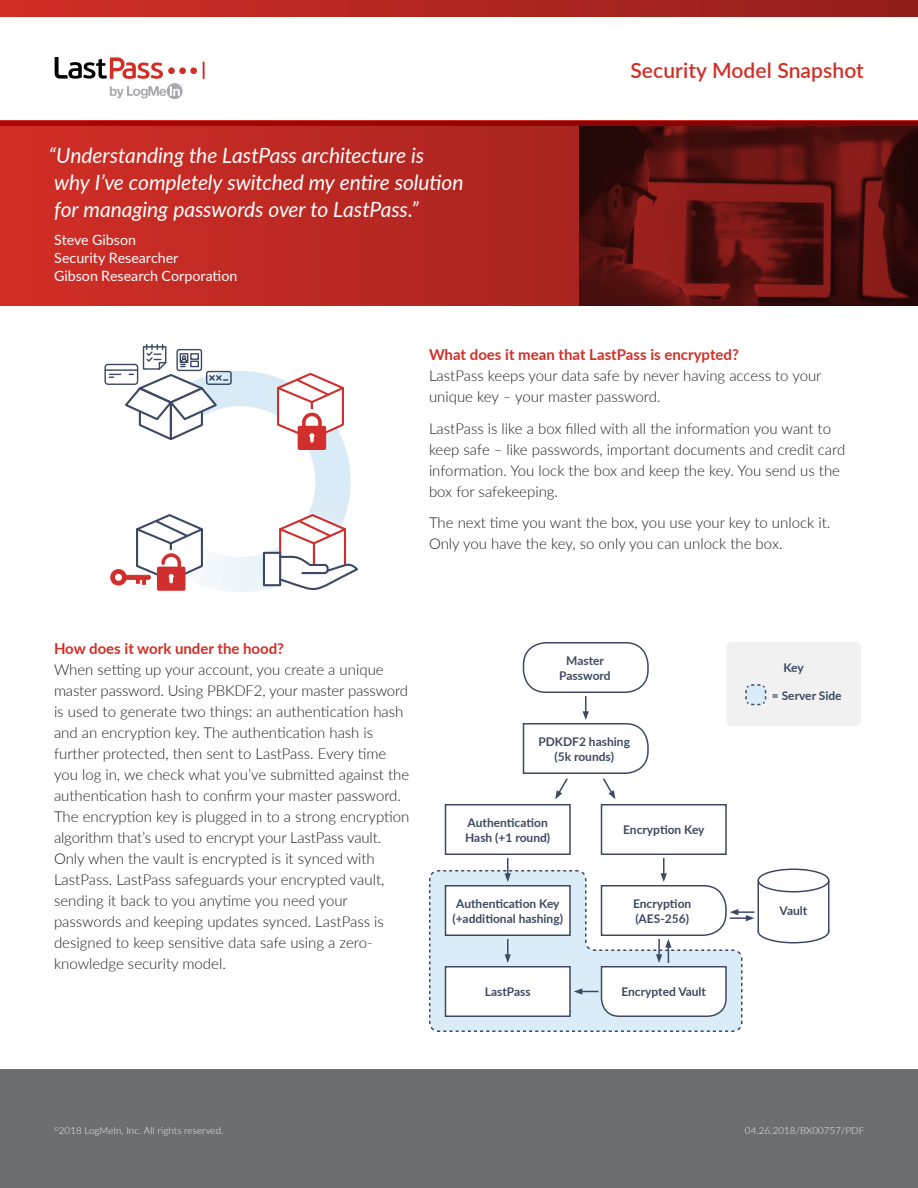
<style>
.page{position:relative;width:918px;height:1188px;background:#fff}
.page>*{position:absolute;margin:0;border:0;box-sizing:border-box;transform-origin:0 0}
.t1{font:italic 21px/27px "Lato";letter-spacing:-.005em;color:#fff}
.Document_title{font:600 21px "Lato";letter-spacing:.005em;color:#d12e26}
.Body{font:300 15px/21px "Lato";color:#231f20}
.t2{font:700 15px "Lato";color:#d12e26}
.Quote_attribution{font:14.25px/18px "Lato";color:#fff}
.t3{font:700 12px/15px "Lato";color:#3d4962;text-align:center}
.Footer_boilerplate{font:300 9.75px "Lato";letter-spacing:.01em;color:#f1f1f2}
</style>
<div class="page">
<div style="left:0;top:1070px;width:918px;height:118px;background:#6d6e71"></div>
<div style="left:0;top:0;width:918px;height:16px;background:linear-gradient(to right,#d12e26,#921f1c)"></div>
<svg style="left:0;top:121px;width:918px;height:1px"></svg>
<svg style="left:0;top:122px;width:918px;height:184px;background:#97201b"></svg>
<svg style="left:203px;top:62px;width:2px;height:17px"></svg>
<div style="left:179px;top:67px;width:7px;height:7px;background:#d12e26;border-radius:50%"></div>
<div style="left:190px;top:67px;width:7px;height:7px;background:#d12e26;border-radius:50%"></div>
<svg style="left:55px;top:57px;width:128px;height:42px"></svg>
<svg style="left:185px;top:371px;width:166px;height:221px"></svg>
<div style="left:104px;top:364px;width:34px;height:21px;border:1px solid #3d4962;border-radius:3px"></div>
<hr style="left:105px;top:369px;width:33px;height:2px;background:#3d4962">
<div style="left:206px;top:371px;width:26px;height:14px;border:1px solid #3d4962;border-radius:2px"></div>
<svg style="left:109px;top:345px;width:119px;height:97px"></svg>
<div style="left:263px;top:552px;width:18px;height:34px;border:2px solid #3d4962"></div>
<svg style="left:264px;top:513px;width:94px;height:79px"></svg>
<div style="left:299px;top:428px;width:25px;height:20px;background:#d12f2e"></div>
<div style="left:298px;top:426px;width:28px;height:24px;border:4px solid #d12f2e"></div>
<svg style="left:275px;top:372px;width:71px;height:70px"></svg>
<div style="left:157px;top:567px;width:28px;height:24px;border:4px solid #d12f2e"></div>
<svg style="left:110px;top:513px;width:95px;height:74px"></svg>
<svg style="left:429px;top:870px;width:314px;height:162px;background:#d2e3ee"></svg>
<div style="left:523px;top:642px;width:126px;height:51px;border:2px solid #3d4962;border-radius:22px"></div>
<div style="left:445px;top:804px;width:126px;height:51px;border:2px solid #3d4962"></div>
<div style="left:601px;top:804px;width:126px;height:51px;border:2px solid #3d4962"></div>
<svg style="left:522px;top:696px;width:127px;height:103px"></svg>
<svg style="left:442px;top:858px;width:388px;height:160px"></svg>
<div style="left:758px;top:869px;width:71px;height:23px;background:#fff;border-radius:50%"></div>
<div style="left:758px;top:868px;width:72px;height:24px;border:2px solid #3d4962;border-radius:50%"></div>
<div style="left:726px;top:642px;width:135px;height:84px;background:#f1f1f2;border-radius:6px"></div>
<svg style="left:745px;top:684px;width:22px;height:22px"></svg>
<p class="t1" style="left:49px;top:141px;width:416px">“Understanding the LastPass architecture is why I’ve completely switched my entire solution for managing passwords over to LastPass.”</p>
<p class="Quote_attribution" style="left:54px;top:231px;width:185px">Steve Gibson<br>Security Researcher<br>Gibson Research Corporation</p>
<p class="Document_title" style="left:630px;top:55px;width:235px">Security Model Snapshot</p>
<h4 class="t2" style="left:429px;top:344px;width:311px">What does it mean that LastPass is encrypted?</h4>
<p class="Body" style="left:429px;top:365px;width:394px">LastPass keeps your data safe by never having access to your unique key – your master password.</p>
<p class="Body" style="left:429px;top:417px;width:418px">LastPass is like a box filled with all the information you want to keep safe – like passwords, important documents and credit card information. You lock the box and keep the key. You send us the box for safekeeping.</p>
<p class="Body" style="left:429px;top:512px;width:403px">The next time you want the box, you use your key to unlock it.<br>Only you have the key, so only you can unlock the box.</p>
<h4 class="t2" style="left:54px;top:638px;width:232px">How does it work under the hood?</h4>
<p class="Body" style="left:54px;top:659px;width:357px">When setting up your account, you create a unique master password. Using PBKDF2, your master password is used to generate two things: an authentication hash and an encryption key. The authentication hash is further protected, then sent to LastPass. Every time you log in, we check what you’ve submitted against the authentication hash to confirm your master password.<br>The encryption key is plugged in to a strong encryption algorithm that’s used to encrypt your LastPass vault.<br>Only when the vault is encrypted is it synced with LastPass. LastPass safeguards your encrypted vault, sending it back to you anytime you need your passwords and keeping updates synced. LastPass is designed to keep sensitive data safe using a zero&shy;knowledge security model.</p>
<h4 class="t3" style="left:559px;top:652px;width:53px">Master<br>Password</h4>
<h4 class="t3" style="left:538px;top:733px;width:93px">PDKDF2 hashing (5k rounds)</h4>
<h4 class="t3" style="left:465px;top:814px;width:87px;text-align:left">Authentication<br>Hash (+1 round)</h4>
<h4 class="t3" style="left:452px;top:895px;width:112px">Authentication Key (+additional hashing)</h4>
<h4 class="t3" style="left:485px;top:984px;width:47px">LastPass</h4>
<h4 class="t3" style="left:623px;top:822px;width:83px">Encryption Key</h4>
<h4 class="t3" style="left:633px;top:895px;width:60px;text-align:left">Encryption (AES-256)</h4>
<h4 class="t3" style="left:621px;top:984px;width:86px">Encrypted Vault</h4>
<h4 class="t3" style="left:783px;top:660px;width:22px">Key</h4>
<h4 class="t3" style="left:772px;top:687px;width:71px">= Server Side</h4>
<h4 class="t3" style="left:780px;top:903px;width:29px">Vault</h4>
<p class="Footer_boilerplate" style="left:54px;top:1124px;width:171px"><sup>©</sup>2018 LogMeIn, Inc. All rights reserved.</p>
<p class="Footer_boilerplate" style="left:745px;top:1124px;width:121px">04.26.2018/BX00757/PDF</p>
</div>
